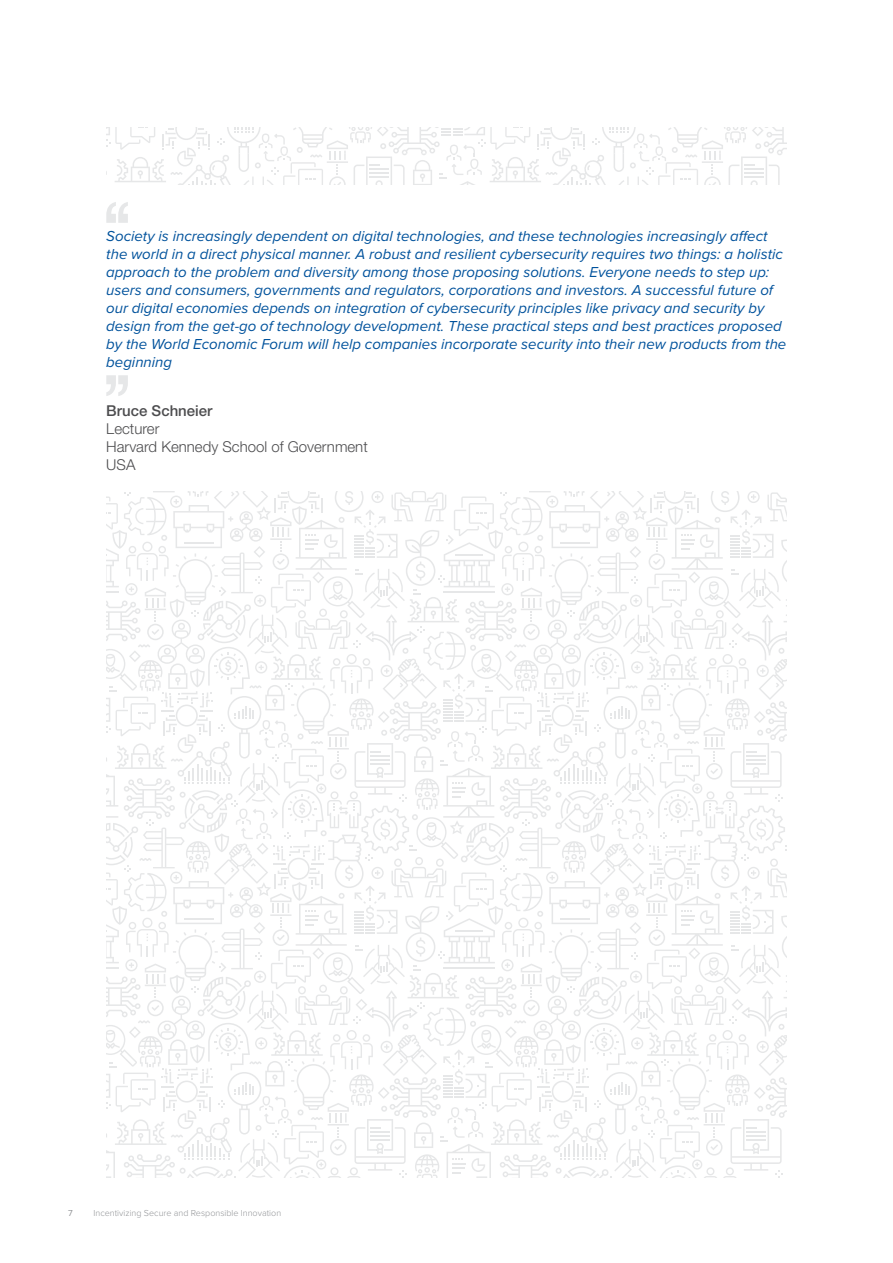
<style>
.page{position:relative;width:893px;height:1263px;background:#fff}
.page>*{position:absolute;margin:0;border:0;box-sizing:border-box;transform-origin:0 0}
.t1{font:italic 15px/18px "Proxima Nova";color:#00529c}
.t2{font:300 15px/18px "Helvetica Neue LT Pro";color:#4d4d4f}
.t3{font:500 15px "Helvetica Neue LT Pro";color:#4d4d4f}
.t4{font:300 9px "Proxima Nova";color:#939598}
.t5{font:9px "Proxima Nova";color:#939598}
</style>
<div class="page">
<svg style="left:106px;top:491px;width:681px;height:687px"></svg>
<svg style="left:106px;top:128px;width:681px;height:57px"></svg>
<svg style="left:106px;top:202px;width:22px;height:21px"></svg>
<svg style="left:106px;top:376px;width:22px;height:20px"></svg>
<p class="t1" style="left:106px;top:227px;width:682px">Society is increasingly dependent on digital technologies, and these technologies increasingly affect the world in a direct physical manner. A robust and resilient cybersecurity requires two things: a holistic approach to the problem and diversity among those proposing solutions. Everyone needs to step up: users and consumers, governments and regulators, corporations and investors. A successful future of our digital economies depends on integration of cybersecurity principles like privacy and security by design from the get-go of technology development. These practical steps and best practices proposed by the World Economic Forum will help companies incorporate security into their new products from the beginning</p>
<p class="t3" style="left:106px;top:401px;width:108px">Bruce Schneier</p>
<p class="t2" style="left:106px;top:419px;width:263px">Lecturer<br>Harvard Kennedy School of Government<br>USA</p>
<p class="t5" style="left:68px;top:1206px;width:6px">7</p>
<p class="t4" style="left:94px;top:1206px;width:189px">Incentivizing Secure and Responsible Innovation</p>
</div>
